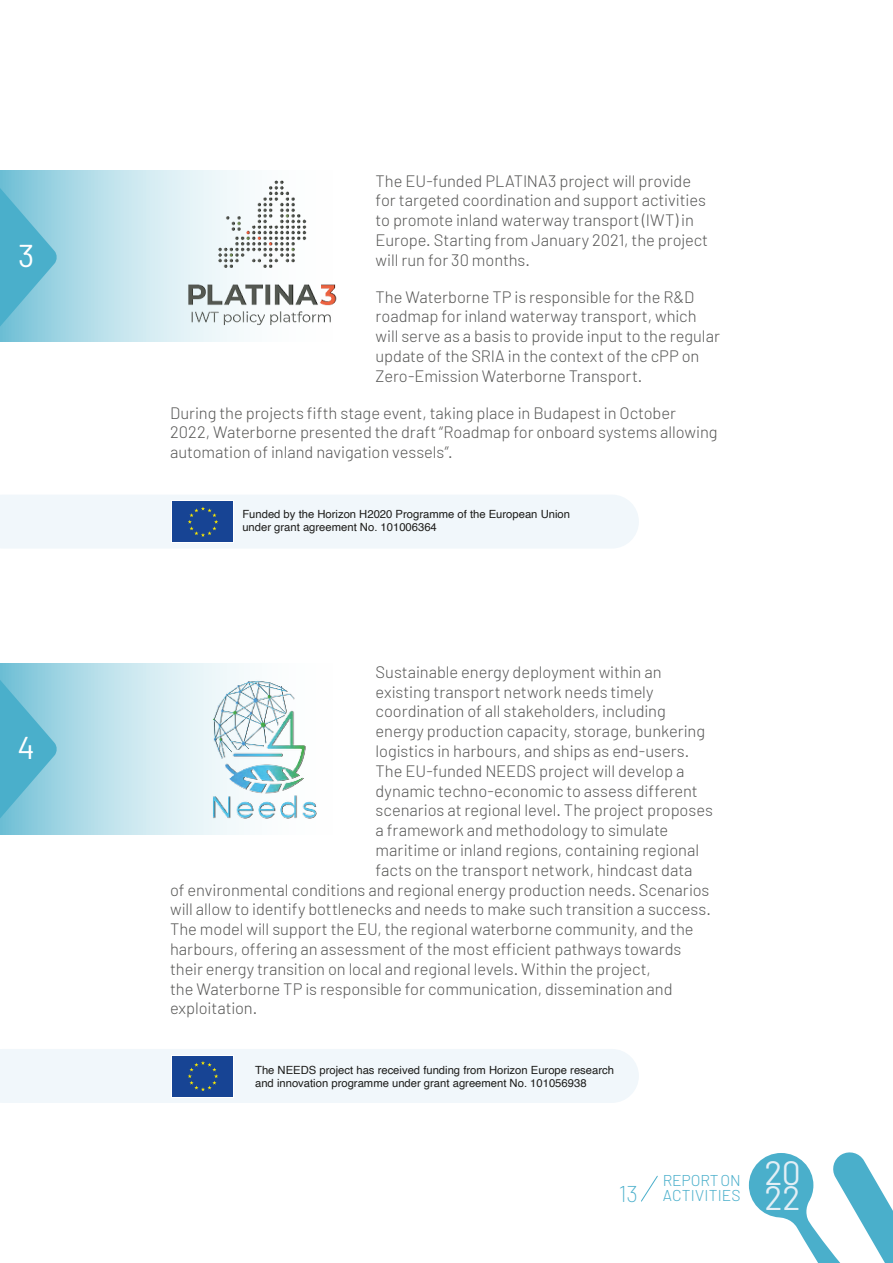
<style>
.page{position:relative;width:893px;height:1263px;background:#fff}
.page>*{position:absolute;margin:0;border:0;box-sizing:border-box;transform-origin:0 0}
.t1{font:33.6px "Barlow";color:#e3eff6}
.titel{font:31.5px "Barlow";color:#fff}
.t2{font:200 22.8px "Barlow";color:#4aafcb}
.body{font:300 16.5px/19.8px "Barlow";letter-spacing:-.005em;color:#575756}
.t3{font:300 15.6px/15.8px "Barlow";letter-spacing:.005em;color:#4aafcb}
.europees_nummer{font:11.25px/13.5px "Helvetica";color:#1d1d1b}
</style>
<div class="page">
<svg style="left:749px;top:1152px;width:144px;height:111px"></svg>
<svg style="left:641px;top:1175px;width:17px;height:27px"></svg>
<svg style="left:0;top:495px;width:639px;height:53px"></svg>
<svg style="left:0;top:1049px;width:639px;height:54px"></svg>
<svg style="left:0;top:170px;width:244px;height:172px;background:#c1e3ec"></svg>
<div style="left:175px;top:173px;width:175px;height:165px;background:#1d1d1b;opacity:.75"></div>
<svg style="left:0;top:663px;width:177px;height:172px;background:#c2e3ed"></svg>
<div style="left:177px;top:663px;width:173px;height:172px;background:#1d1d1b;opacity:.75"></div>
<svg style="left:0;top:175px;width:57px;height:165px;background:#6dbed5"></svg>
<svg style="left:0;top:666px;width:57px;height:166px;background:#6dbed5"></svg>
<p class="titel" style="left:18px;top:236px;width:18px">3</p>
<p class="titel" style="left:18px;top:728px;width:19px">4</p>
<p class="body" style="left:376px;top:170px;width:334px">The EU-funded PLATINA3 project will provide for targeted coordination and support activities to promote inland waterway transport (IWT) in Europe. Starting from January 2021, the project will run for 30 months.</p>
<p class="body" style="left:376px;top:286px;width:346px">The Waterborne TP is responsible for the R&amp;D roadmap for inland waterway transport, which will serve as a basis to provide input to the regular update of the SRIA in the context of the cPP on Zero-Emission Waterborne Transport.</p>
<p class="body" style="left:170px;top:402px;width:549px">During the projects fifth stage event, taking place in Budapest in October<br>2022, Waterborne presented the draft “Roadmap for onboard systems allowing automation of inland navigation vessels”.</p>
<p class="europees_nummer" style="left:242px;top:507px;width:329px">Funded by the Horizon H2020 Programme of the European Union under grant agreement No. 101006364</p>
<p class="body" style="left:376px;top:661px;width:287px">Sustainable energy deployment within an</p>
<p class="body" style="left:376px;top:681px;width:279px">existing transport network needs timely</p>
<p class="body" style="left:376px;top:701px;width:292px">coordination of all stakeholders, including</p>
<p class="body" style="left:376px;top:721px;width:331px">energy production capacity, storage, bunkering</p>
<p class="body" style="left:376px;top:741px;width:315px">logistics in harbours, and ships as end-users.</p>
<p class="body" style="left:376px;top:760px;width:310px">The EU-funded NEEDS project will develop a</p>
<p class="body" style="left:376px;top:780px;width:324px">dynamic techno-economic to assess different</p>
<p class="body" style="left:376px;top:800px;width:339px">scenarios at regional level. The project proposes</p>
<p class="body" style="left:376px;top:820px;width:294px">a framework and methodology to simulate</p>
<p class="body" style="left:376px;top:840px;width:325px">maritime or inland regions, containing regional</p>
<p class="body" style="left:376px;top:859px;width:318px">facts on the transport network, hindcast data</p>
<p class="body" style="left:170px;top:879px;width:541px">of environmental conditions and regional energy production needs. Scenarios</p>
<p class="body" style="left:170px;top:899px;width:542px">will allow to identify bottlenecks and needs to make such transition a success.</p>
<p class="body" style="left:170px;top:919px;width:525px">The model will support the EU, the regional waterborne community, and the</p>
<p class="body" style="left:170px;top:939px;width:513px">harbours, offering an assessment of the most efficient pathways towards</p>
<p class="body" style="left:170px;top:958px;width:482px">their energy transition on local and regional levels. Within the project,</p>
<p class="body" style="left:170px;top:978px;width:504px">the Waterborne TP is responsible for communication, dissemination and</p>
<p class="body" style="left:170px;top:998px;width:89px">exploitation.</p>
<p class="europees_nummer" style="left:255px;top:1063px;width:360px">The NEEDS project has received funding from Horizon Europe research and innovation programme under grant agreement No. 101056938</p>
<h1 class="t1" style="left:764px;top:1152px;width:38px">20</h1>
<p class="t3" style="left:663px;top:1172px;width:80px">REPORT ON<br>ACTIVITIES</p>
<h3 class="t2" style="left:619px;top:1179px;width:21px">13</h3>
<h1 class="t1" style="left:764px;top:1177px;width:37px">22</h1>
</div>
